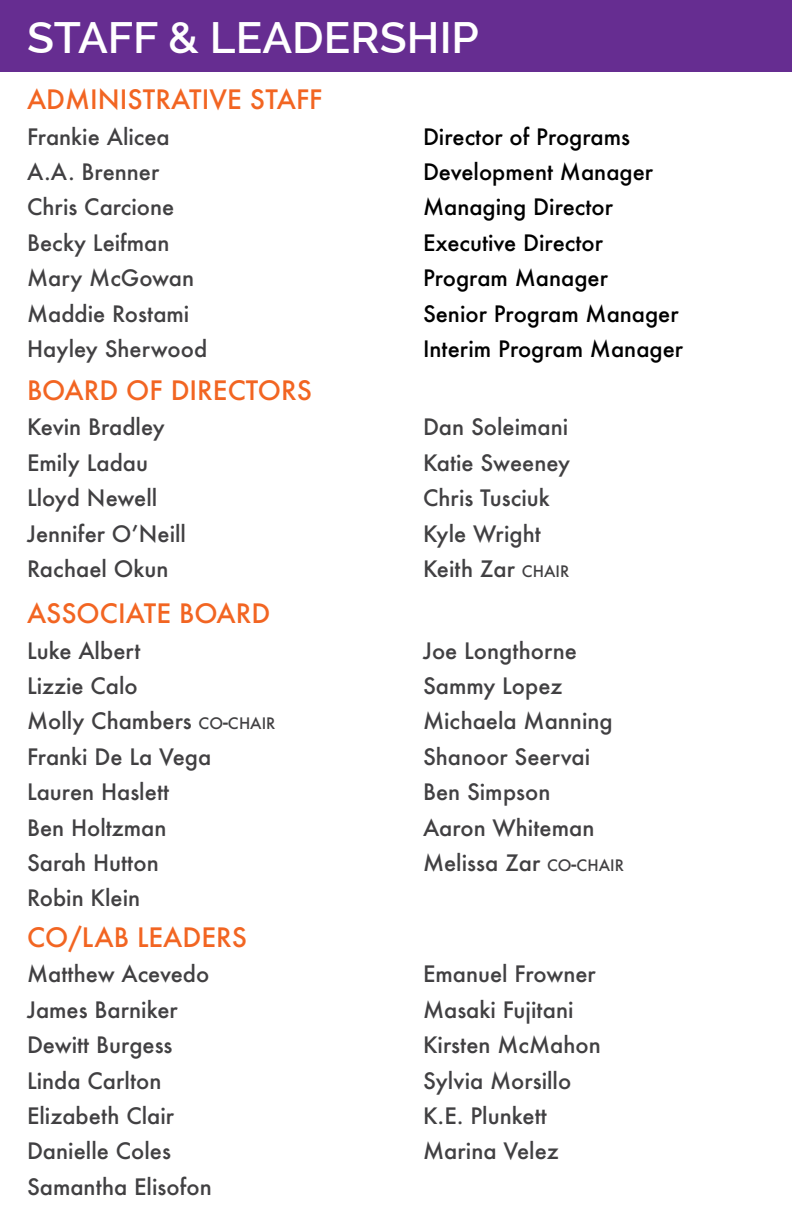
<style>
.page{position:relative;width:792px;height:1224px;background:#fff}
.page>*{position:absolute;margin:0;border:0;box-sizing:border-box;transform-origin:0 0}
.t1{font:600 44px "Raleway";color:#fff}
.t2{font:500 26px "Futura";color:#f26522}
.t3{font:500 22px/35.4px "Futura";color:#414042}
.t4{font:500 22px "Futura";color:#000}
.s1{font-size:15.4px}
.s2{font-style:inherit}
</style>
<div class="page">
<div style="left:0;top:0;width:792px;height:72px;background:#662d91"></div>
<h1 class="t1" style="left:27px;top:12px;width:453px">STAFF &amp; LEADERSHIP</h1>
<p class="t2" style="left:27px;top:82px;width:297px">ADMINISTRATIVE STAFF</p>
<p class="t3" style="left:27px;top:119px;width:144px">Frankie Alicea</p>
<p class="t4" style="left:423px;top:121px;width:209px">Director of Programs</p>
<p class="t3" style="left:27px;top:154px;width:134px">A.A. Brenner</p>
<p class="t4" style="left:423px;top:157px;width:232px">Development Manager</p>
<p class="t3" style="left:27px;top:189px;width:149px">Chris Carcione</p>
<p class="t4" style="left:423px;top:192px;width:192px">Managing Director</p>
<p class="t3" style="left:27px;top:225px;width:144px">Becky Leifman</p>
<p class="t4" style="left:423px;top:228px;width:181px">Executive Director</p>
<p class="t3" style="left:27px;top:260px;width:169px">Mary McGowan</p>
<p class="t4" style="left:423px;top:263px;width:186px">Program Manager</p>
<p class="t3" style="left:27px;top:296px;width:164px">Maddie Rostami</p>
<p class="t4" style="left:423px;top:298px;width:257px">Senior Program Manager</p>
<p class="t3" style="left:27px;top:331px;width:182px">Hayley Sherwood</p>
<p class="t4" style="left:423px;top:334px;width:262px">Interim Program Manager</p>
<p class="t2" style="left:27px;top:372px;width:286px">BOARD OF DIRECTORS</p>
<p class="t3" style="left:27px;top:409px;width:161px">Kevin Bradley<br>Emily Ladau<br>Lloyd Newell<br>Jennifer O’Neill<br>Rachael Okun</p>
<p class="t3" style="left:423px;top:409px;width:149px">Dan Soleimani<br>Katie Sweeney<br>Chris Tusciuk<br>Kyle Wright<br>Keith Zar <span class="s1">CHAIR</span></p>
<p class="t2" style="left:27px;top:596px;width:245px">ASSOCIATE BOARD</p>
<p class="t3" style="left:27px;top:632px;width:250px">Luke Albert<br>Lizzie Calo<br>Molly Chambers <span class="s1">CO</span><span class="s2">-</span><span class="s1">CHAIR<br></span>Franki De La Vega<br>Lauren Haslett<br>Ben Holtzman<br>Sarah Hutton<br>Robin Klein</p>
<p class="t3" style="left:423px;top:632px;width:202px">Joe Longthorne<br>Sammy Lopez<br>Michaela Manning<br>Shanoor Seervai<br>Ben Simpson<br>Aaron Whiteman<br>Melissa Zar <span class="s1">CO</span><span class="s2">-</span><span class="s1">CHAIR</span></p>
<p class="t2" style="left:27px;top:920px;width:221px">CO/LAB LEADERS</p>
<p class="t3" style="left:27px;top:956px;width:186px">Matthew Acevedo<br>James Barniker<br>Dewitt Burgess<br>Linda Carlton<br>Elizabeth Clair<br>Danielle Coles<br>Samantha Elisofon</p>
<p class="t3" style="left:423px;top:956px;width:179px">Emanuel Frowner<br>Masaki Fujitani<br>Kirsten McMahon<br>Sylvia Morsillo<br>K.E. Plunkett<br>Marina Velez</p>
</div>
